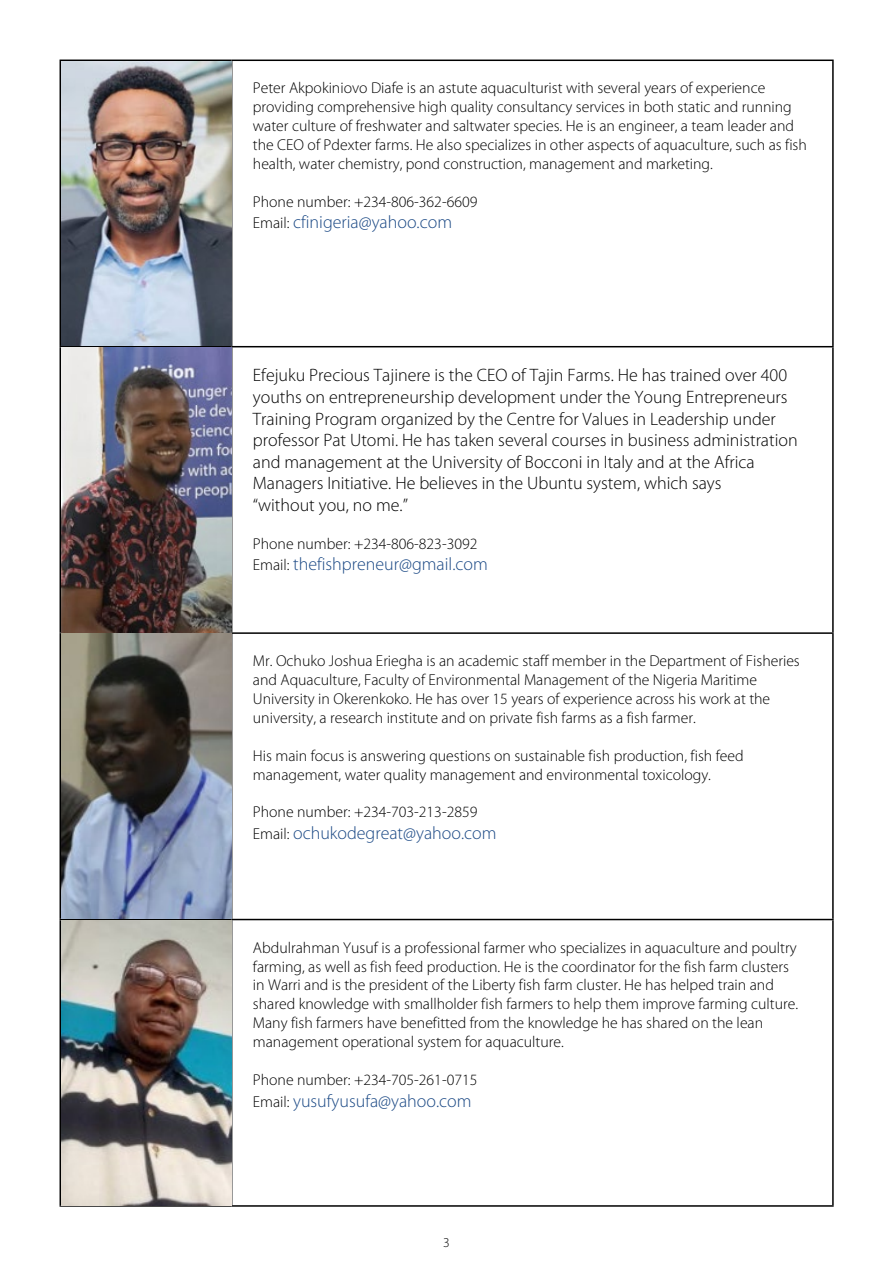
<style>
.page{position:relative;width:893px;height:1263px;background:#fff}
.page>*{position:absolute;margin:0;border:0;box-sizing:border-box;transform-origin:0 0}
.t1{font:300 18px/21.6px "Myriad Pro";color:#000}
.t2{font:300 18px "Myriad Pro";color:#1b4985}
.t3{font:300 15.75px/18.9px "Myriad Pro";color:#000}
.t4{font:300 13.5px "Myriad Pro";color:#000}
.s1{font-size:15.75px;color:#000}
</style>
<div class="page">
<hr style="left:60px;top:60px;width:172px;height:1px;background:#000">
<hr style="left:60px;top:61px;width:1px;height:285px;background:#000">
<hr style="left:232px;top:60px;width:602px;height:1px;background:#000">
<hr style="left:231px;top:61px;width:1px;height:285px;background:#000">
<hr style="left:832px;top:61px;width:2px;height:285px;background:#000">
<hr style="left:60px;top:346px;width:172px;height:1px;background:#000">
<hr style="left:60px;top:347px;width:1px;height:285px;background:#000">
<hr style="left:232px;top:346px;width:602px;height:1px;background:#000">
<hr style="left:231px;top:347px;width:1px;height:285px;background:#000">
<hr style="left:832px;top:347px;width:2px;height:285px;background:#000">
<hr style="left:60px;top:632px;width:172px;height:2px;background:#000">
<hr style="left:60px;top:634px;width:1px;height:285px;background:#000">
<hr style="left:232px;top:632px;width:602px;height:2px;background:#000">
<hr style="left:231px;top:634px;width:1px;height:285px;background:#000">
<hr style="left:832px;top:634px;width:2px;height:285px;background:#000">
<hr style="left:60px;top:919px;width:172px;height:1px;background:#000">
<hr style="left:60px;top:920px;width:1px;height:285px;background:#000">
<hr style="left:232px;top:919px;width:602px;height:1px;background:#000">
<hr style="left:231px;top:920px;width:1px;height:285px;background:#000">
<hr style="left:832px;top:920px;width:2px;height:285px;background:#000">
<hr style="left:60px;top:1205px;width:172px;height:2px;background:#000">
<hr style="left:232px;top:1205px;width:602px;height:2px;background:#000">
<img style="left:61px;top:61px;width:170px;height:571px">
<img style="left:61px;top:634px;width:170px;height:571px">
<p class="t3" style="left:253px;top:79px;width:555px">Peter Akpokiniovo Diafe is an astute aquaculturist with several years of experience providing comprehensive high quality consultancy services in both static and running water culture of freshwater and saltwater species. He is an engineer, a team leader and the CEO of Pdexter farms. He also specializes in other aspects of aquaculture, such as fish health, water chemistry, pond construction, management and marketing.</p>
<p class="t3" style="left:253px;top:192px;width:226px">Phone number: +234-806-362-6609</p>
<p class="t2" style="left:253px;top:212px;width:201px"><span class="s1">Email:</span> cfinigeria@yahoo.com</p>
<p class="t1" style="left:253px;top:365px;width:546px">Efejuku Precious Tajinere is the CEO of Tajin Farms. He has trained over 400 youths on entrepreneurship development under the Young Entrepreneurs Training Program organized by the Centre for Values in Leadership under professor Pat Utomi. He has taken several courses in business administration and management at the University of Bocconi in Italy and at the Africa Managers Initiative. He believes in the Ubuntu system, which says<br>“without you, no me.”</p>
<p class="t3" style="left:253px;top:534px;width:226px">Phone number: +234-806-823-3092</p>
<p class="t2" style="left:253px;top:555px;width:236px"><span class="s1">Email:</span> thefishpreneur@gmail.com</p>
<p class="t3" style="left:253px;top:652px;width:548px">Mr. Ochuko Joshua Eriegha is an academic staff member in the Department of Fisheries and Aquaculture, Faculty of Environmental Management of the Nigeria Maritime University in Okerenkoko. He has over 15 years of experience across his work at the university, a research institute and on private fish farms as a fish farmer.</p>
<p class="t3" style="left:253px;top:746px;width:492px">His main focus is answering questions on sustainable fish production, fish feed management, water quality management and environmental toxicology.</p>
<p class="t3" style="left:253px;top:803px;width:226px">Phone number: +234-703-213-2859</p>
<p class="t2" style="left:253px;top:823px;width:245px"><span class="s1">Email:</span> ochukodegreat@yahoo.com</p>
<p class="t3" style="left:253px;top:938px;width:547px">Abdulrahman Yusuf is a professional farmer who specializes in aquaculture and poultry farming, as well as fish feed production. He is the coordinator for the fish farm clusters in Warri and is the president of the Liberty fish farm cluster. He has helped train and shared knowledge with smallholder fish farmers to help them improve farming culture.<br>Many fish farmers have benefitted from the knowledge he has shared on the lean management operational system for aquaculture.</p>
<p class="t3" style="left:253px;top:1070px;width:226px">Phone number: +234-705-261-0715</p>
<p class="t2" style="left:253px;top:1091px;width:220px"><span class="s1">Email:</span> yusufyusufa@yahoo.com</p>
<p class="t4" style="left:443px;top:1235px;width:8px">3</p>
</div>
